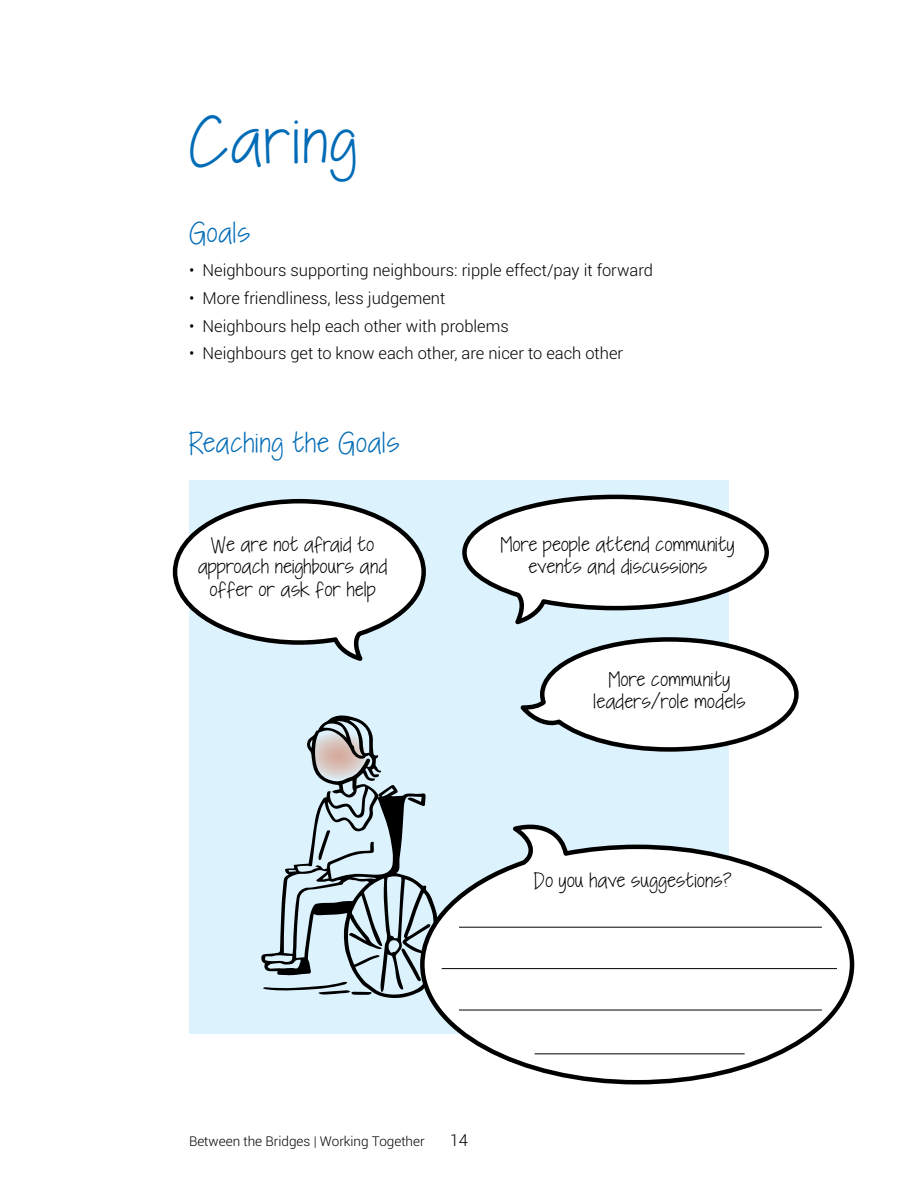
<style>
.page{position:relative;width:918px;height:1188px;background:#fff}
.page>*{position:absolute;margin:0;border:0;box-sizing:border-box;transform-origin:0 0}
.t1{font:48px "KGI Need A Font";letter-spacing:.05em;color:#006bb6}
.t2{font:21px "KGI Need A Font";letter-spacing:.05em;color:#006bb6}
.t3{font:300 16.5px "Roboto";color:#000}
.t4{font:15px/22.5px "KGI Need A Font";letter-spacing:.03em;color:#000;text-align:center}
.t5{font:300 13.5px "Roboto";color:#000}
</style>
<div class="page">
<div style="left:189px;top:480px;width:540px;height:554px;background:#dcf2fd"></div>
<svg style="left:462px;top:494px;width:307px;height:131px"></svg>
<svg style="left:520px;top:637px;width:279px;height:115px"></svg>
<svg style="left:172px;top:499px;width:254px;height:162px"></svg>
<svg style="left:261px;top:716px;width:165px;height:282px"></svg>
<svg style="left:263px;top:982px;width:109px;height:13px"></svg>
<svg style="left:401px;top:948px;width:17px;height:34px"></svg>
<svg style="left:319px;top:830px;width:11px;height:30px"></svg>
<svg style="left:311px;top:728px;width:55px;height:55px;background:#afa5a2"></svg>
<svg style="left:418px;top:821px;width:437px;height:264px"></svg>
<hr style="left:459px;top:927px;width:363px;height:1px;background:#000">
<hr style="left:442px;top:968px;width:395px;height:1px;background:#000">
<hr style="left:459px;top:1010px;width:363px;height:1px;background:#000">
<hr style="left:535px;top:1053px;width:210px;height:1px;background:#000">
<h1 class="t1" style="left:189px;top:103px;width:169px">Caring</h1>
<p class="t2" style="left:189px;top:216px;width:63px">Goals</p>
<p class="t3" style="left:189px;top:259px;width:466px">• Neighbours supporting neighbours: ripple effect/pay it forward</p>
<p class="t3" style="left:189px;top:287px;width:258px">• More friendliness, less judgement</p>
<p class="t3" style="left:189px;top:314px;width:321px">• Neighbours help each other with problems</p>
<p class="t3" style="left:189px;top:342px;width:436px">• Neighbours get to know each other, are nicer to each other</p>
<p class="t2" style="left:189px;top:426px;width:212px">Reaching the Goals</p>
<p class="t4" style="left:198px;top:534px;width:191px">We are not afraid to approach neighbours and offer or ask for help</p>
<p class="t4" style="left:501px;top:534px;width:235px">More people attend community events and discussions</p>
<p class="t4" style="left:594px;top:669px;width:153px">More community leaders/role models</p>
<p class="t4" style="left:534px;top:870px;width:200px">Do you have suggestions?</p>
<p class="t5" style="left:189px;top:1132px;width:237px">Between the Bridges | Working Together</p>
<p class="t3" style="left:450px;top:1129px;width:20px">14</p>
</div>
